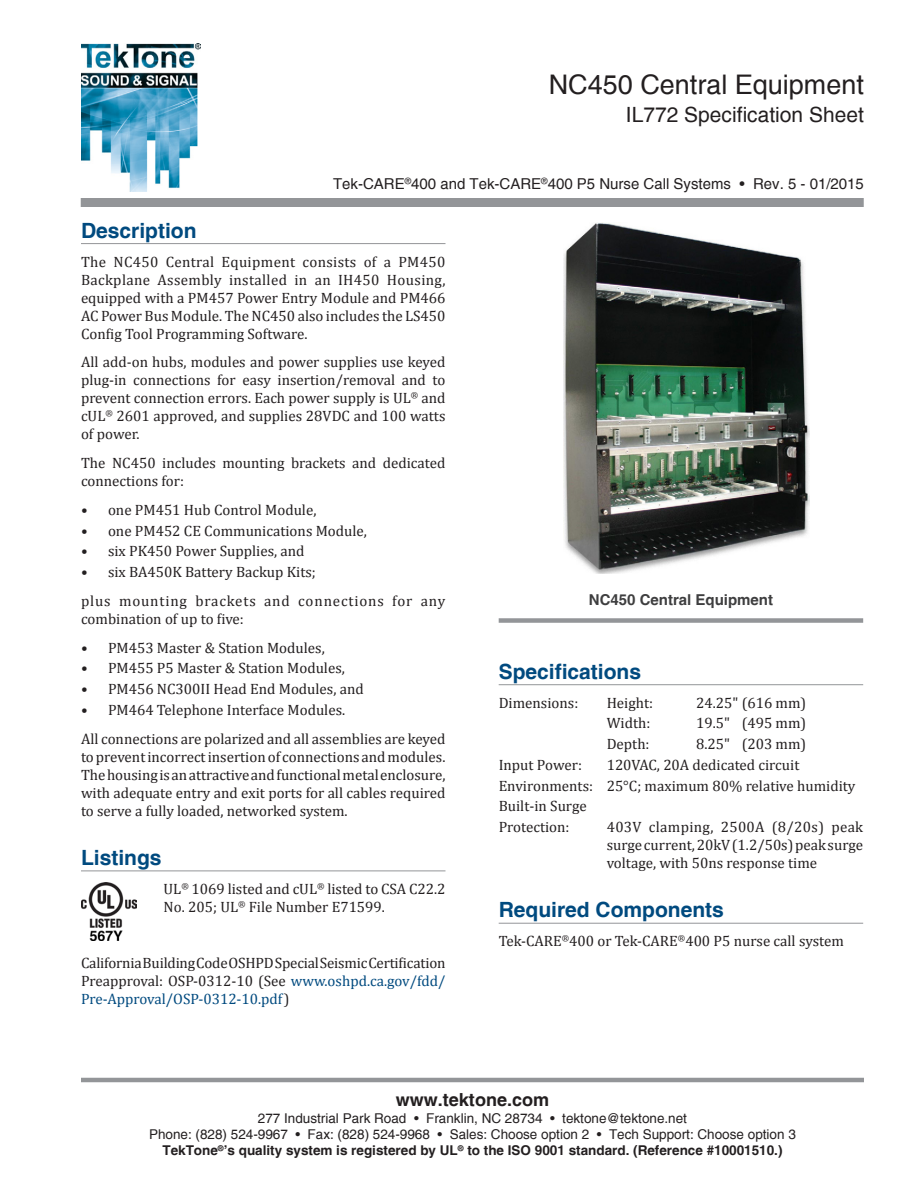
<style>
.page{position:relative;width:918px;height:1188px;background:#fff}
.page>*{position:absolute;margin:0;border:0;box-sizing:border-box;transform-origin:0 0}
.t1{font:27px "Helvetica";color:#231f20}
.t2{font:700 21px "Helvetica";color:#004a7f}
.t3{font:21px "Helvetica";color:#231f20}
.t4{font:700 18px "Helvetica";color:#231f20}
.t5{font:15px/18px "Cambria";color:#231f20;text-align:justify}
.t6{font:15px/28.8px "Cambria";letter-spacing:.055em;color:#231f20}
.t7{font:15px "Helvetica";color:#231f20}
.t8{font:700 15px "Helvetica";color:#3e3e3f}
.t9{font:13.5px/16.2px "Helvetica";color:#231f20;text-align:center}
.s1{color:#004a7f}
.s2{font-weight:700}
</style>
<div class="page">
<img style="left:81px;top:43px;width:120px;height:149px">
<div style="left:81px;top:198px;width:783px;height:9px;background:#939598"></div>
<hr style="left:81px;top:1078px;width:783px;height:4px;background:#939598">
<hr style="left:81px;top:243px;width:365px;height:1px;background:#939598">
<hr style="left:81px;top:871px;width:365px;height:1px;background:#939598">
<img style="left:81px;top:882px;width:56px;height:59px">
<div style="left:499px;top:618px;width:364px;height:5px;background:#939598"></div>
<hr style="left:499px;top:684px;width:364px;height:1px;background:#939598">
<hr style="left:499px;top:923px;width:364px;height:1px;background:#939598">
<img style="left:564px;top:223px;width:246px;height:351px">
<h1 class="t1" style="left:549px;top:68px;width:317px">NC450 Central Equipment</h1>
<h2 class="t3" style="left:626px;top:102px;width:240px">IL772 Specification Sheet</h2>
<p class="t7" style="left:333px;top:174px;width:532px">Tek-CARE<sup>®</sup>400 and Tek-CARE<sup>®</sup>400 P5 Nurse Call Systems • Rev. 5 - 01/2015</p>
<h2 class="t2" style="left:81px;top:218px;width:117px">Description</h2>
<p class="t5" style="left:81px;top:252px;width:366px">The NC450 Central Equipment consists of a PM450<br>Backplane Assembly installed in an IH450 Housing, equipped with a PM457 Power Entry Module and PM466<br>AC Power Bus Module. The NC450 also includes the LS450<br>Config Tool Programming Software.</p>
<p class="t5" style="left:81px;top:353px;width:366px">All add-on hubs, modules and power supplies use keyed plug-in connections for easy insertion/removal and to prevent connection errors. Each power supply is UL<sup>®</sup> and cUL<sup>®</sup> 2601 approved, and supplies 28VDC and 100 watts of power.</p>
<p class="t5" style="left:81px;top:454px;width:366px">The NC450 includes mounting brackets and dedicated connections for:</p>
<p class="t5" style="left:81px;top:501px;width:237px">• one PM451 Hub Control Module,</p>
<p class="t5" style="left:81px;top:522px;width:288px">• one PM452 CE Communications Module,</p>
<p class="t5" style="left:81px;top:542px;width:225px">• six PK450 Power Supplies, and</p>
<p class="t6" style="left:81px;top:558px;width:366px">• six BA450K Battery Backup Kits;<br>plus mounting brackets and connections for any</p>
<p class="t5" style="left:81px;top:610px;width:164px">combination of up to five:</p>
<p class="t5" style="left:81px;top:639px;width:245px">• PM453 Master &amp; Station Modules,</p>
<p class="t5" style="left:81px;top:659px;width:265px">• PM455 P5 Master &amp; Station Modules,</p>
<p class="t5" style="left:81px;top:680px;width:284px">• PM456 NC300II Head End Modules, and</p>
<p class="t5" style="left:81px;top:695px;width:366px;line-height:28.8px">• PM464 Telephone Interface Modules.<br>All connections are polarized and all assemblies are keyed</p>
<p class="t5" style="left:81px;top:747px;width:366px">to prevent incorrect insertion of connections and modules.<br>The housing is an attractive and functional metal enclosure, with adequate entry and exit ports for all cables required to serve a fully loaded, networked system.</p>
<h2 class="t2" style="left:81px;top:845px;width:82px">Listings</h2>
<p class="t5" style="left:164px;top:880px;width:283px">UL<sup>®</sup> 1069 listed and cUL<sup>®</sup> listed to CSA C22.2<br>No. 205; UL<sup>®</sup> File Number E71599.</p>
<p class="t5" style="left:81px;top:954px;width:366px">California Building Code OSHPD Special Seismic Certification Preapproval: OSP-0312-10 (See <span class="s1">www.oshpd.ca.gov/fdd/ Pre-Approval/OSP-0312-10.pdf</span>)</p>
<p class="t8" style="left:589px;top:590px;width:186px">NC450 Central Equipment</p>
<h2 class="t2" style="left:499px;top:659px;width:144px">Specifications</h2>
<p class="t5" style="left:499px;top:694px;width:81px">Dimensions:</p>
<p class="t5" style="left:607px;top:694px;width:48px">Height:</p>
<p class="t5" style="left:696px;top:694px;width:112px">24.25" (616 mm)</p>
<p class="t5" style="left:607px;top:714px;width:45px">Width:</p>
<p class="t5" style="left:696px;top:714px;width:112px">19.5" (495 mm)</p>
<p class="t5" style="left:607px;top:735px;width:44px">Depth:</p>
<p class="t5" style="left:696px;top:735px;width:112px">8.25" (203 mm)</p>
<p class="t5" style="left:499px;top:756px;width:85px">Input Power:</p>
<p class="t5" style="left:499px;top:754px;width:358px;line-height:20.7px;text-align:left;text-indent:108px">120VAC, 20A dedicated circuit<br>Environments: 25°C; maximum 80% relative humidity<br>Built-in Surge<br>Protection:</p>
<p class="t5" style="left:607px;top:818px;width:258px">403V clamping, 2500A (8/20s) peak surge current, 20kV (1.2/50s) peak surge voltage, with 50ns response time</p>
<h2 class="t2" style="left:499px;top:897px;width:227px">Required Components</h2>
<p class="t5" style="left:499px;top:932px;width:347px">Tek-CARE<sup>®</sup>400 or Tek-CARE<sup>®</sup>400 P5 nurse call system</p>
<p class="t4" style="left:396px;top:1089px;width:155px">www.tektone.com</p>
<p class="t9" style="left:149px;top:1110px;width:648px">277 Industrial Park Road • Franklin, NC 28734 • tektone@tektone.net<br>Phone: (828) 524-9967 • Fax: (828) 524-9968 • Sales: Choose option 2 • Tech Support: Choose option 3<br><span class="s2">TekTone</span><sup>®</sup><span class="s2">’s quality system is registered by UL</span><sup>®</sup> <span class="s2">to the ISO 9001 standard. (Reference #10001510.)</span></p>
</div>
